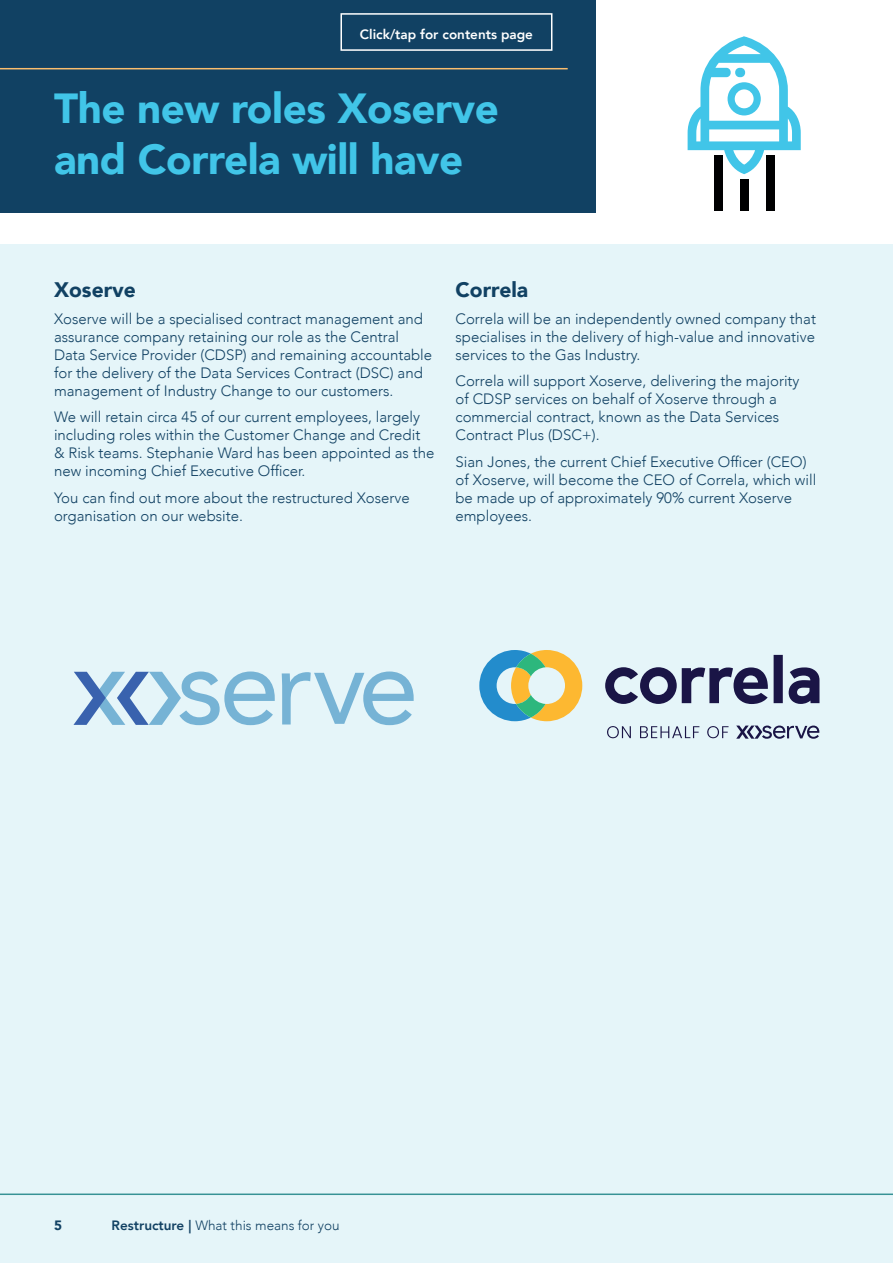
<style>
.page{position:relative;width:893px;height:1263px;background:#fff}
.page>*{position:absolute;margin:0;border:0;box-sizing:border-box;transform-origin:0 0}
.t1{font:900 42px/50.4px "Avenir";letter-spacing:-.01em;color:#41c5e8}
.t2{font:900 21px "Avenir";color:#114163}
.t3{font:300 15px/18px "Avenir";color:#114163}
.t4{font:300 13.5px "Avenir";color:#114163}
.t5{font:800 13.5px "Avenir";color:#fff}
.t6{font:900 13.5px "Avenir";color:#114163}
.s1{font-weight:800}
</style>
<div class="page">
<div style="left:0;top:0;width:595px;height:213px;background:#114163"></div>
<div style="left:0;top:244px;width:893px;height:1019px;background:#e5f5f9"></div>
<hr style="left:0;top:68px;width:568px;height:1px;background:#f9bd6e">
<hr style="left:0;top:1193px;width:893px;height:2px;background:#379295">
<svg style="left:688px;top:36px;width:113px;height:138px"></svg>
<div style="left:714px;top:156px;width:9px;height:55px;background:#000001"></div>
<div style="left:766px;top:156px;width:8px;height:55px;background:#000001"></div>
<div style="left:740px;top:179px;width:8px;height:32px;background:#000001"></div>
<svg style="left:736px;top:725px;width:83px;height:14px"></svg>
<svg style="left:607px;top:726px;width:24px;height:12px"></svg>
<svg style="left:640px;top:726px;width:59px;height:12px"></svg>
<svg style="left:707px;top:726px;width:21px;height:12px"></svg>
<svg style="left:605px;top:655px;width:214px;height:49px"></svg>
<svg style="left:479px;top:650px;width:103px;height:71px"></svg>
<svg style="left:73px;top:671px;width:202px;height:54px"></svg>
<svg style="left:282px;top:671px;width:132px;height:54px"></svg>
<div style="left:340px;top:13px;width:212px;height:38px;border:2px solid #fff"></div>
<p class="t5" style="left:360px;top:24px;width:175px">Click/tap for contents page</p>
<h1 class="t1" style="left:54px;top:82px;width:446px">The new roles Xoserve and Correla will have</h1>
<h2 class="t2" style="left:54px;top:272px;width:84px">Xoserve</h2>
<p class="t3" style="left:54px;top:310px;width:380px">Xoserve will be a specialised contract management and assurance company retaining our role as the Central Data Service Provider (CDSP) and remaining accountable for the delivery of the Data Services Contract (DSC) and management of Industry Change to our customers.</p>
<p class="t3" style="left:54px;top:408px;width:382px">We will retain circa 45 of our current employees, largely including roles within the Customer Change and Credit &amp; Risk teams. Stephanie Ward has been appointed as the new incoming Chief Executive Officer.</p>
<p class="t3" style="left:54px;top:489px;width:357px">You can find out more about the restructured Xoserve organisation on our website.</p>
<h2 class="t2" style="left:455px;top:272px;width:74px">Correla</h2>
<p class="t3" style="left:455px;top:310px;width:362px;text-align:justify">Correla will be an independently owned company that specialises in the delivery of high-value and innovative services to the Gas Industry.</p>
<p class="t3" style="left:455px;top:372px;width:346px">Correla will support Xoserve, delivering the majority of CDSP services on behalf of Xoserve through a commercial contract, known as the Data Services Contract Plus (DSC+).</p>
<p class="t3" style="left:455px;top:453px;width:362px">Sian Jones, the current Chief Executive Officer (CEO) of Xoserve, will become the CEO of Correla, which will be made up of approximately 90% current Xoserve employees.</p>
<p class="t6" style="left:54px;top:1214px;width:9px">5</p>
<p class="t4" style="left:112px;top:1217px;width:230px"><span class="s1">Restructure |</span> What this means for you</p>
</div>
